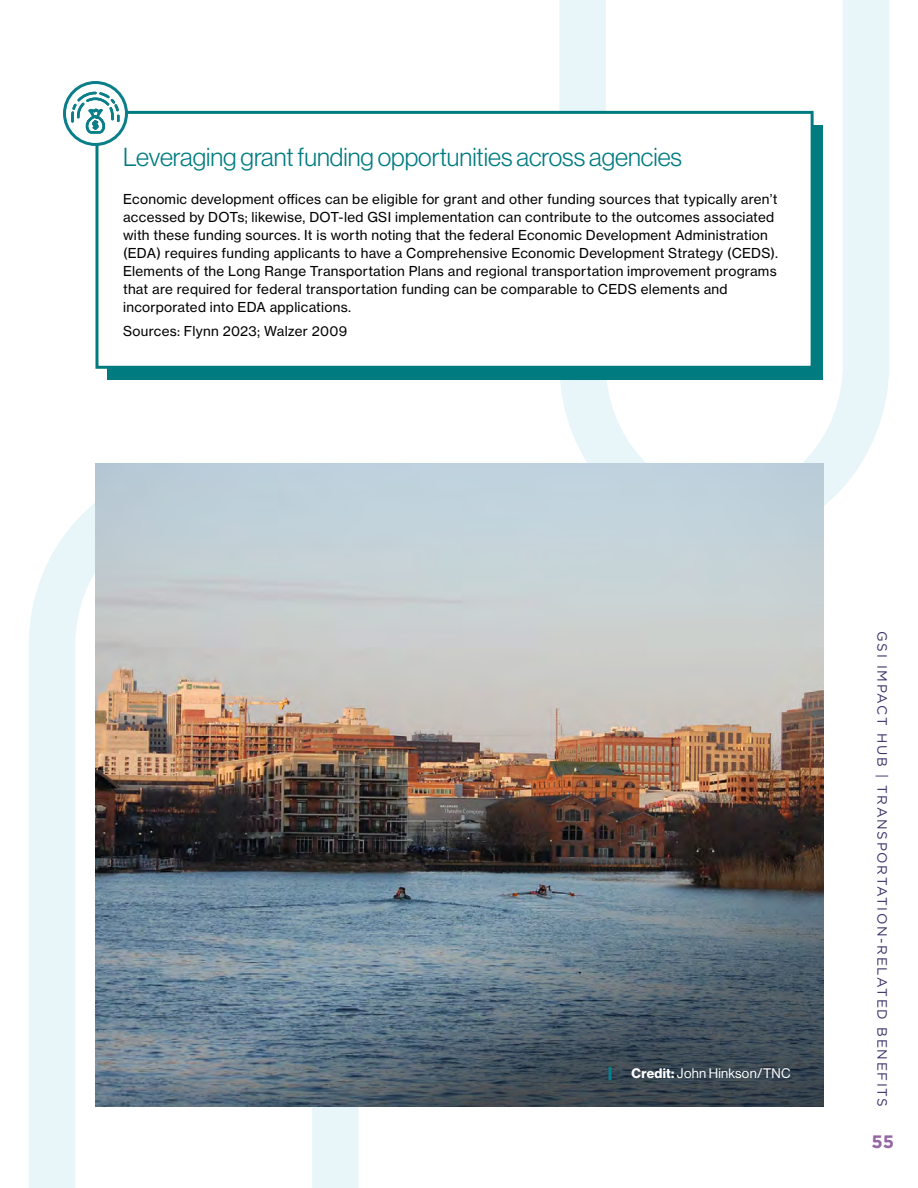
<style>
.page{position:relative;width:918px;height:1188px;background:#fff}
.page>*{position:absolute;margin:0;border:0;box-sizing:border-box;transform-origin:0 0}
.t1{font:25.5px "N Haas Grotesk DS Pro 45 Lt";color:#007c81}
.t2{font:700 18px "Gotham";color:#9566a4}
.t3{font:13.5px/18px "N Haas Grotesk TX Pro 55 Rg";letter-spacing:.02em;color:#000}
.t4{font:13.5px "Gotham";letter-spacing:.12em;color:#373067}
.t5{font:13.5px "N Haas Grotesk DS Pro 55 Rg";letter-spacing:.02em;color:#fff}
.s1{font-family:"N Haas Grotesk DS Pro 75 Bd"}
</style>
<div class="page">
<svg style="left:536px;top:0;width:353px;height:506px"></svg>
<svg style="left:29px;top:503px;width:330px;height:685px"></svg>
<div style="left:107px;top:126px;width:716px;height:254px;background:#007c81"></div>
<div style="left:95px;top:111px;width:719px;height:258px;background:#fff;border:3px solid #007c81"></div>
<svg style="left:65px;top:82px;width:61px;height:62px"></svg>
<div style="left:63px;top:81px;width:65px;height:65px;border:3px solid #0a7e89;border-radius:50%"></div>
<svg style="left:71px;top:91px;width:48px;height:43px"></svg>
<img style="left:95px;top:463px;width:729px;height:188px">
<img style="left:94px;top:651px;width:730px;height:456px">
<svg style="left:609px;top:1067px;width:3px;height:13px"></svg>
<h1 class="t1" style="left:123px;top:143px;width:561px">Leveraging grant funding opportunities across agencies</h1>
<p class="t3" style="left:123px;top:190px;width:656px">Economic development offices can be eligible for grant and other funding sources that typically aren’t accessed by DOTs; likewise, DOT-led GSI implementation can contribute to the outcomes associated with these funding sources. It is worth noting that the federal Economic Development Administration (EDA) requires funding applicants to have a Comprehensive Economic Development Strategy (CEDS).<br>Elements of the Long Range Transportation Plans and regional transportation improvement programs that are required for federal transportation funding can be comparable to CEDS elements and incorporated into EDA applications.</p>
<p class="t3" style="left:123px;top:323px;width:226px">Sources: Flynn 2023; Walzer 2009</p>
<p class="t5" style="left:632px;top:1065px;width:161px"><span class="s1">Credit:</span> John Hinkson/TNC</p>
<p class="t4" style="left:891px;top:631px;width:477px;rotate:90deg">GSI IMPACT HUB | TRANSPORTATION-RELATED BENEFITS</p>
<h2 class="t2" style="left:872px;top:1130px;width:24px">55</h2>
</div>
